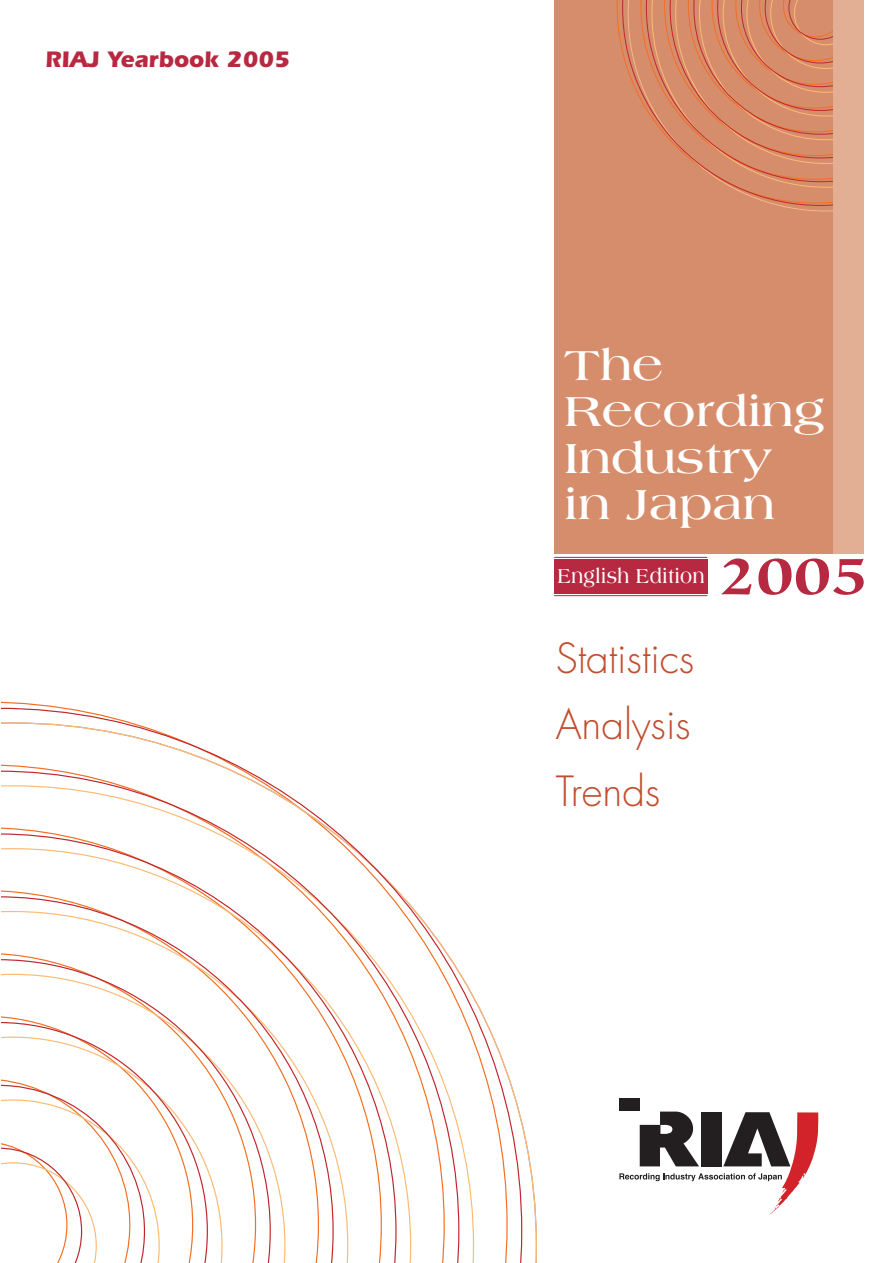
<style>
.page{position:relative;width:893px;height:1263px;background:#fff}
.page>*{position:absolute;margin:0;border:0;box-sizing:border-box;transform-origin:0 0}
.t1{font:700 54px "Hiroshige";color:#b72841;scale:1.1 1}
.t2{font:700 45px/46.5px "Americana";color:#fff;scale:1.1 1}
.t3{font:300 40.5px/66.4px "Futura";color:#c14d2e;text-align:justify}
.t4{font:700 23.25px "Itc Eras";color:#b72841}
.t5{font:700 21.6px "Americana";letter-spacing:.03em;color:#fff;scale:.83 1}
</style>
<div class="page">
<svg style="left:2px;top:707px;width:521px;height:556px"></svg>
<div style="left:585px;top:0;width:279px;height:554px;background:#e2ae94"></div>
<div style="left:554px;top:0;width:278px;height:554px;background:#d68d6c"></div>
<svg style="left:617px;top:0;width:215px;height:211px"></svg>
<div style="left:618px;top:1098px;width:21px;height:13px;background:#231f20"></div>
<svg style="left:619px;top:1112px;width:199px;height:103px"></svg>
<div style="left:554px;top:559px;width:153px;height:34px;background:#b72841"></div>
<hr style="left:554px;top:557px;width:153px;height:1px;background:#b72841">
<hr style="left:554px;top:595px;width:153px;height:1px;background:#b72841">
<p class="t4" style="left:45px;top:52px;width:246px">RIAJ Yearbook 2005</p>
<p class="t2" style="left:564px;top:344px;width:238px">The<br>Recording<br>Industry in Japan</p>
<p class="t1" style="left:718px;top:552px;width:138px">2005</p>
<p class="t5" style="left:557px;top:567px;width:178px">English Edition</p>
<p class="t3" style="left:555px;top:626px;width:140px">Statistics Analysis Trends</p>
</div>
